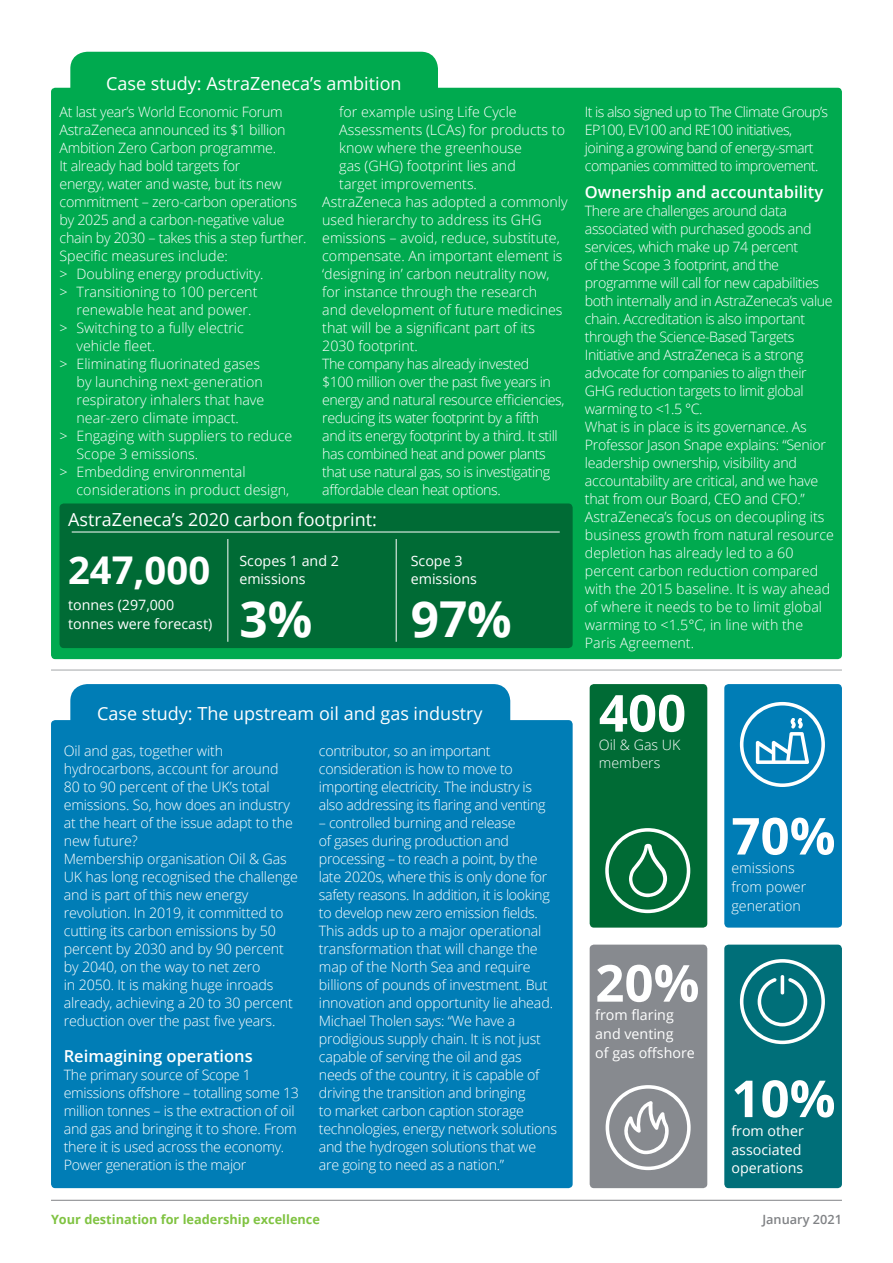
<style>
.page{position:relative;width:893px;height:1263px;background:#fff}
.page>*{position:absolute;margin:0;border:0;box-sizing:border-box;transform-origin:0 0}
.t1{font:700 51px "Open Sans";color:#fff}
.t2{font:700 49.5px "Open Sans";color:#fff}
.t3{font:700 38.25px "Open Sans";color:#fff}
.t4{font:18px "Open Sans";color:#fff}
.t5{font:600 16.5px "Open Sans";color:#fff}
.t6{font:300 14.25px/18px "Open Sans";letter-spacing:-.02em;color:#fff}
.t7{font:300 14.25px/18.8px "Open Sans";color:#fff}
.t8{font:14.25px/18.8px "Open Sans";color:#fff}
.t9{font:300 14.25px/18px "Open Sans";letter-spacing:-.04em;color:#fff}
.t10{font:700 12.75px "Open Sans";color:#80c342}
.t11{font:600 12.75px "Open Sans";color:#808285}
</style>
<div class="page">
<div style="left:590px;top:684px;width:117px;height:243px;background:#006b35;border-radius:4px"></div>
<div style="left:724px;top:684px;width:118px;height:243px;background:#007db6;border-radius:4px"></div>
<div style="left:590px;top:945px;width:117px;height:243px;background:#878a8f;border-radius:4px"></div>
<div style="left:724px;top:945px;width:118px;height:243px;background:#006f79;border-radius:4px"></div>
<div style="left:51px;top:88px;width:791px;height:571px;background:#00aa4f;border-radius:4px"></div>
<div style="left:51px;top:720px;width:522px;height:468px;background:#007db6;border-radius:4px"></div>
<hr style="left:51px;top:1200px;width:791px;height:1px;background:#808285">
<div style="left:70px;top:52px;width:368px;height:56px;background:#00aa4f;border-radius:17px"></div>
<div style="left:70px;top:684px;width:440px;height:56px;background:#007db6;border-radius:17px"></div>
<hr style="left:51px;top:670px;width:791px;height:1px;background:#a3a7a9">
<svg style="left:740px;top:702px;width:85px;height:85px"></svg>
<svg style="left:740px;top:959px;width:85px;height:85px"></svg>
<svg style="left:606px;top:1085px;width:85px;height:85px"></svg>
<svg style="left:605px;top:828px;width:85px;height:85px"></svg>
<div style="left:60px;top:503px;width:513px;height:145px;background:#006b35;border-radius:4px"></div>
<hr style="left:227px;top:539px;width:1px;height:103px;background:#fff">
<hr style="left:396px;top:539px;width:1px;height:103px;background:#fff">
<hr style="left:72px;top:532px;width:488px;height:1px;background:#fff">
<p class="t4" style="left:106px;top:71px;width:297px">Case study: AstraZeneca’s ambition</p>
<p class="t6" style="left:60px;top:102px;width:225px">At last year’s World Economic Forum</p>
<p class="t6" style="left:60px;top:120px;width:228px">AstraZeneca announced its $1 billion</p>
<p class="t6" style="left:60px;top:138px;width:218px">Ambition Zero Carbon programme.</p>
<p class="t6" style="left:60px;top:156px;width:182px">It already had bold targets for</p>
<p class="t6" style="left:60px;top:174px;width:224px">energy, water and waste, but its new</p>
<p class="t6" style="left:60px;top:192px;width:239px">commitment – zero-carbon operations</p>
<p class="t6" style="left:60px;top:210px;width:227px">by 2025 and a carbon-negative value</p>
<p class="t6" style="left:60px;top:228px;width:249px">chain by 2030 – takes this a step further.</p>
<p class="t7" style="left:60px;top:246px;width:170px">Specific measures include:</p>
<p class="t7" style="left:60px;top:264px;width:206px">&gt; Doubling energy productivity.</p>
<p class="t7" style="left:60px;top:282px;width:199px">&gt; Transitioning to 100 percent</p>
<p class="t7" style="left:77px;top:300px;width:176px">renewable heat and power.</p>
<p class="t7" style="left:60px;top:318px;width:186px">&gt; Switching to a fully electric</p>
<p class="t7" style="left:77px;top:336px;width:80px">vehicle fleet.</p>
<p class="t7" style="left:60px;top:354px;width:202px">&gt; Eliminating fluorinated gases</p>
<p class="t7" style="left:77px;top:372px;width:188px">by launching next-generation</p>
<p class="t7" style="left:77px;top:390px;width:189px">respiratory inhalers that have</p>
<p class="t7" style="left:77px;top:408px;width:164px">near-zero climate impact.</p>
<p class="t7" style="left:60px;top:426px;width:234px">&gt; Engaging with suppliers to reduce</p>
<p class="t7" style="left:77px;top:444px;width:123px">Scope 3 emissions.</p>
<p class="t7" style="left:60px;top:462px;width:188px">&gt; Embedding environmental</p>
<p class="t7" style="left:77px;top:480px;width:214px">considerations in product design,</p>
<p class="t7" style="left:339px;top:102px;width:179px">for example using Life Cycle</p>
<p class="t7" style="left:339px;top:120px;width:227px">Assessments (LCAs) for products to</p>
<p class="t7" style="left:339px;top:138px;width:184px">know where the greenhouse</p>
<p class="t7" style="left:339px;top:156px;width:178px">gas (GHG) footprint lies and</p>
<p class="t7" style="left:339px;top:174px;width:139px">target improvements.</p>
<p class="t7" style="left:322px;top:192px;width:247px">AstraZeneca has adopted a commonly</p>
<p class="t7" style="left:322px;top:210px;width:221px">used hierarchy to address its GHG</p>
<p class="t7" style="left:322px;top:228px;width:239px">emissions – avoid, reduce, substitute,</p>
<p class="t7" style="left:322px;top:246px;width:242px">compensate. An important element is</p>
<p class="t7" style="left:322px;top:264px;width:229px">‘designing in’ carbon neutrality now,</p>
<p class="t7" style="left:322px;top:282px;width:217px">for instance through the research</p>
<p class="t7" style="left:322px;top:300px;width:242px">and development of future medicines</p>
<p class="t7" style="left:322px;top:318px;width:214px">that will be a significant part of its</p>
<p class="t7" style="left:322px;top:336px;width:97px">2030 footprint.</p>
<p class="t6" style="left:322px;top:354px;width:208px">The company has already invested</p>
<p class="t6" style="left:322px;top:372px;width:230px">$100 million over the past five years in</p>
<p class="t6" style="left:322px;top:390px;width:244px">energy and natural resource efficiencies,</p>
<p class="t6" style="left:322px;top:408px;width:218px">reducing its water footprint by a fifth</p>
<p class="t6" style="left:322px;top:426px;width:237px">and its energy footprint by a third. It still</p>
<p class="t6" style="left:322px;top:444px;width:225px">has combined heat and power plants</p>
<p class="t6" style="left:322px;top:462px;width:230px">that use natural gas, so is investigating</p>
<p class="t6" style="left:322px;top:480px;width:180px">affordable clean heat options.</p>
<p class="t4" style="left:68px;top:507px;width:310px">AstraZeneca’s 2020 carbon footprint:</p>
<h3 class="t3" style="left:68px;top:543px;width:144px">247,000</h3>
<p class="t8" style="left:68px;top:595px;width:146px">tonnes (297,000 tonnes were forecast)</p>
<p class="t8" style="left:239px;top:551px;width:101px">Scopes 1 and 2 emissions</p>
<h2 class="t2" style="left:239px;top:584px;width:74px">3%</h2>
<p class="t8" style="left:411px;top:551px;width:68px">Scope 3 emissions</p>
<h2 class="t2" style="left:411px;top:584px;width:103px">97%</h2>
<p class="t9" style="left:585px;top:102px;width:245px">It is also signed up to The Climate Group’s EP100, EV100 and RE100 initiatives, joining a growing band of energy-smart companies committed to improvement.</p>
<p class="t5" style="left:585px;top:181px;width:240px">Ownership and accountability</p>
<p class="t6" style="left:585px;top:201px;width:251px">There are challenges around data associated with purchased goods and services, which make up 74 percent<br>of the Scope 3 footprint, and the programme will call for new capabilities both internally and in AstraZeneca’s value chain. Accreditation is also important through the Science-Based Targets Initiative and AstraZeneca is a strong advocate for companies to align their GHG reduction targets to limit global warming to &lt;1.5 °C.<br>What is in place is its governance. As Professor Jason Snape explains: “Senior leadership ownership, visibility and accountability are critical, and we have that from our Board, CEO and CFO.” AstraZeneca’s focus on decoupling its business growth from natural resource depletion has already led to a 60 percent carbon reduction compared with the 2015 baseline. It is way ahead of where it needs to be to limit global warming to &lt;1.5°C, in line with the Paris Agreement.</p>
<p class="t4" style="left:97px;top:701px;width:387px">Case study: The upstream oil and gas industry</p>
<h1 class="t1" style="left:599px;top:677px;width:89px">400</h1>
<p class="t7" style="left:599px;top:735px;width:83px;line-height:18px">Oil &amp; Gas UK members</p>
<p class="t6" style="left:319px;top:741px;width:228px">contributor, so an important consideration is how to move to importing electricity. The industry is also addressing its flaring and venting</p>
<p class="t6" style="left:319px;top:813px;width:240px">– controlled burning and release<br>of gases during production and processing – to reach a point, by the late 2020s, where this is only done for safety reasons. In addition, it is looking to develop new zero emission fields.<br>This adds up to a major operational transformation that will change the map of the North Sea and require billions of pounds of investment. But innovation and opportunity lie ahead.<br>Michael Tholen says: “We have a prodigious supply chain. It is not just capable of serving the oil and gas needs of the country, it is capable of driving the transition and bringing<br>to market carbon caption storage technologies, energy network solutions and the hydrogen solutions that we are going to need as a nation.”</p>
<p class="t6" style="left:64px;top:741px;width:236px">Oil and gas, together with hydrocarbons, account for around<br>80 to 90 percent of the UK’s total emissions. So, how does an industry at the heart of the issue adapt to the new future?<br>Membership organisation Oil &amp; Gas<br>UK has long recognised the challenge and is part of this new energy revolution. In 2019, it committed to cutting its carbon emissions by 50 percent by 2030 and by 90 percent by 2040, on the way to net zero<br>in 2050. It is making huge inroads already, achieving a 20 to 30 percent reduction over the past five years.</p>
<p class="t5" style="left:64px;top:1045px;width:191px">Reimagining operations</p>
<p class="t6" style="left:64px;top:1065px;width:237px">The primary source of Scope 1 emissions offshore – totalling some 13 million tonnes – is the extraction of oil and gas and bringing it to shore. From there it is used across the economy.<br>Power generation is the major</p>
<h1 class="t1" style="left:595px;top:947px;width:106px">20%</h1>
<p class="t8" style="left:595px;top:1005px;width:101px">from flaring and venting<br>of gas offshore</p>
<h1 class="t1" style="left:731px;top:800px;width:106px">70%</h1>
<p class="t7" style="left:731px;top:858px;width:76px">emissions from power generation</p>
<h1 class="t1" style="left:731px;top:1062px;width:106px">10%</h1>
<p class="t8" style="left:731px;top:1121px;width:74px">from other associated operations</p>
<p class="t10" style="left:51px;top:1210px;width:270px">Your destination for leadership excellence</p>
<p class="t11" style="left:762px;top:1211px;width:81px">January 2021</p>
</div>
